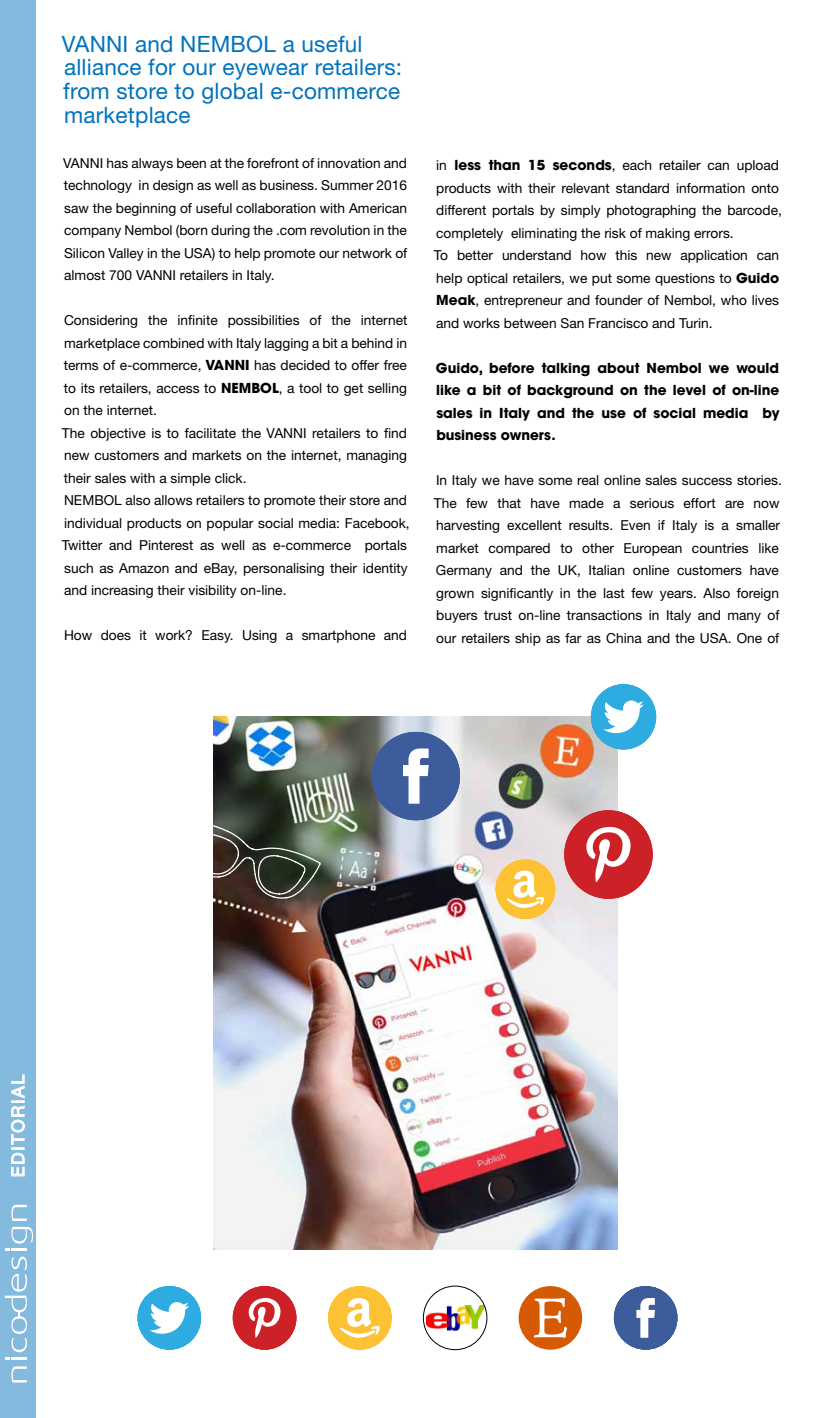
<style>
.page{position:relative;width:815px;height:1418px;background:#fff}
.page>*{position:absolute;margin:0;border:0;box-sizing:border-box;transform-origin:0 0}
.t1{font:22.5px/23.8px "Helvetica Neue LT Pro";letter-spacing:.01em;color:#0072bc}
.t2{font:17.5px "Helvetica Neue LT Pro";letter-spacing:.1em;color:#fff}
.t3{font:13.75px/22.5px "Helvetica Neue LT Pro";color:#000}
.t4{font:700 13.75px/22.5px "Avant Garde LT";color:#000;text-align:justify}
.s1{font-family:"Avant Garde LT";font-weight:700}
</style>
<div class="page">
<div style="left:0;top:0;width:36px;height:1417px;background:#83bade"></div>
<svg style="left:11px;top:1366px;width:16px;height:16px"></svg>
<svg style="left:11px;top:1204px;width:16px;height:16px"></svg>
<svg style="left:5px;top:1226px;width:28px;height:24px"></svg>
<svg style="left:5px;top:1256px;width:22px;height:103px"></svg>
<svg style="left:11px;top:1074px;width:14px;height:102px"></svg>
<div style="left:233px;top:1285px;width:63px;height:64px;background:#cc2126;border-radius:50%"></div>
<svg style="left:249px;top:1298px;width:31px;height:39px"></svg>
<div style="left:614px;top:1285px;width:63px;height:64px;background:#3d5c9c;border-radius:50%"></div>
<svg style="left:636px;top:1298px;width:19px;height:39px"></svg>
<div style="left:138px;top:1285px;width:63px;height:64px;background:#2eabe0;border-radius:50%"></div>
<svg style="left:149px;top:1302px;width:40px;height:31px"></svg>
<div style="left:328px;top:1285px;width:64px;height:64px;background:#fcc233;border-radius:50%"></div>
<svg style="left:340px;top:1298px;width:40px;height:39px"></svg>
<div style="left:519px;top:1285px;width:63px;height:64px;background:#d65903;border-radius:50%"></div>
<svg style="left:533px;top:1298px;width:34px;height:40px"></svg>
<img style="left:426px;top:1304px;width:61px;height:26px">
<div style="left:423px;top:1285px;width:64px;height:64px;border:1px solid #000;border-radius:50%"></div>
<img style="left:214px;top:716px;width:404px;height:533px">
<svg style="left:213px;top:819px;width:109px;height:80px;background:#474a3e"></svg>
<div style="left:564px;top:810px;width:89px;height:88px;background:#cc2126;border-radius:50%"></div>
<svg style="left:586px;top:827px;width:45px;height:55px"></svg>
<div style="left:372px;top:732px;width:88px;height:88px;background:#3d5c9c;border-radius:50%"></div>
<svg style="left:403px;top:748px;width:26px;height:55px"></svg>
<div style="left:591px;top:684px;width:65px;height:65px;background:#2eabe0;border-radius:50%"></div>
<svg style="left:603px;top:700px;width:41px;height:33px"></svg>
<div style="left:496px;top:859px;width:59px;height:60px;background:#fcc233;border-radius:50%"></div>
<svg style="left:507px;top:870px;width:37px;height:37px"></svg>
<h1 class="t1" style="left:62px;top:31px;width:342px">VANNI and NEMBOL a useful alliance for our eyewear retailers: from store to global e-commerce marketplace</h1>
<p class="t3" style="left:63px;top:151px;width:346px;text-align:justify">VANNI has always been at the forefront of innovation and technology in design as well as business. Summer 2016 saw the beginning of useful collaboration with American company Nembol (born during the .com revolution in the Silicon Valley in the USA) to help promote our network of almost 700 VANNI retailers in Italy.</p>
<p class="t3" style="left:62px;top:309px;width:349px">Considering the infinite possibilities of the internet marketplace combined with Italy lagging a bit a behind in terms of e-commerce, <span class="s1">VANNI</span> has decided to offer free to its retailers, access to <span class="s1">NEMBOL</span>, a tool to get selling on the internet.<br>The objective is to facilitate the VANNI retailers to find new customers and markets on the internet, managing their sales with a simple click.<br>NEMBOL also allows retailers to promote their store and individual products on popular social media: Facebook, Twitter and Pinterest as well as e-commerce portals such as Amazon and eBay, personalising their identity and increasing their visibility on-line.</p>
<p class="t3" style="left:64px;top:624px;width:344px">How does it work? Easy. Using a smartphone and</p>
<p class="t3" style="left:434px;top:154px;width:349px">in <span class="s1">less than 15 seconds</span>, each retailer can upload products with their relevant standard information onto different portals by simply photographing the barcode, completely eliminating the risk of making errors.<br>To better understand how this new application can help optical retailers, we put some questions to <span class="s1">Guido Meak</span>, entrepreneur and founder of Nembol, who lives and works between San Francisco and Turin.</p>
<p class="t4" style="left:436px;top:356px;width:345px">Guido, before talking about Nembol we would like a bit of background on the level of on-line sales in Italy and the use of social media by business owners.</p>
<p class="t3" style="left:434px;top:469px;width:349px">In Italy we have some real online sales success stories.<br>The few that have made a serious effort are now harvesting excellent results. Even if Italy is a smaller market compared to other European countries like Germany and the UK, Italian online customers have grown significantly in the last few years. Also foreign buyers trust on-line transactions in Italy and many of our retailers ship as far as China and the USA. One of</p>
<p class="t2" style="left:7px;top:1177px;width:104px;rotate:-90deg">EDITORIAL</p>
</div>
